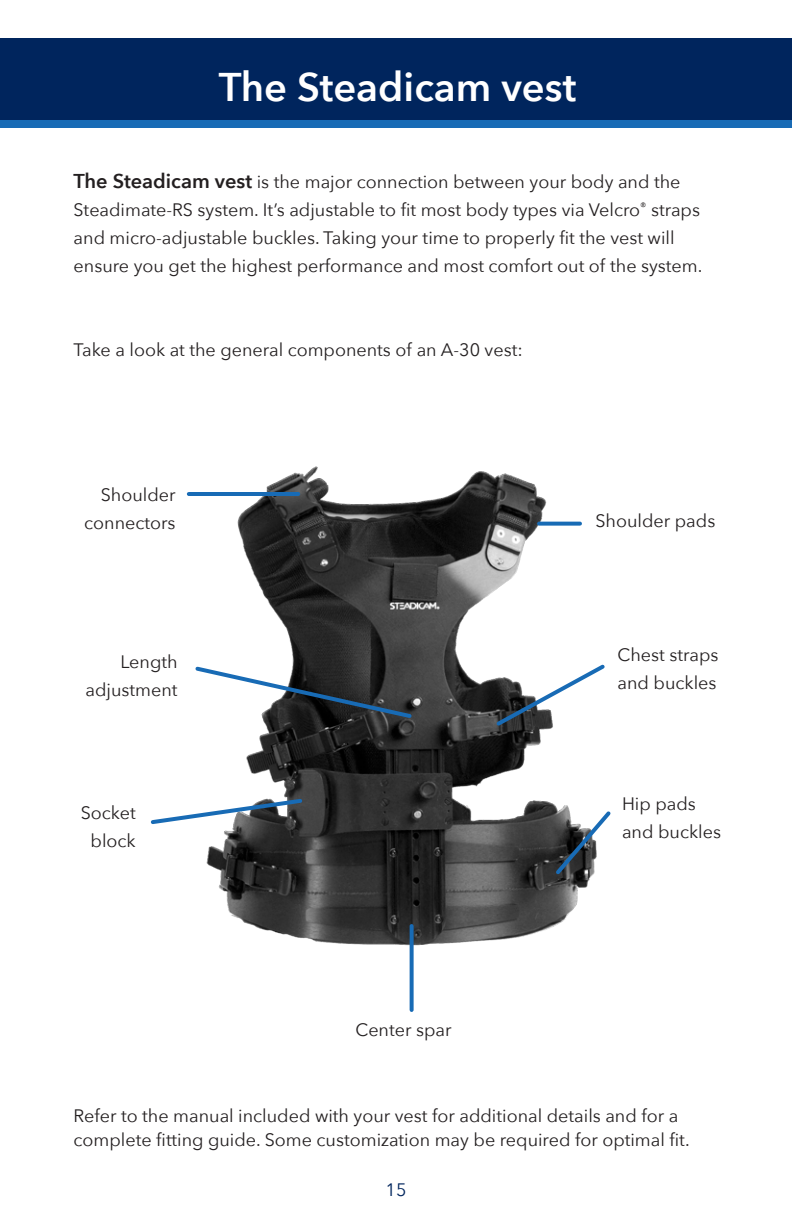
<style>
.page{position:relative;width:792px;height:1224px;background:#fff}
.page>*{position:absolute;margin:0;border:0;box-sizing:border-box;transform-origin:0 0}
.Page_Banner{font:600 40px "Avenir Next";color:#fff}
.t1{font:18px/28px "Avenir Next";color:#231f20}
.t2{font:18px "Avenir Next";color:#00255d}
.s1{font-weight:600;font-size:20px}
</style>
<div class="page">
<img style="left:186px;top:466px;width:404px;height:514px">
<hr style="left:189px;top:492px;width:109px;height:4px;background:#186bb5">
<svg style="left:193px;top:664px;width:221px;height:57px"></svg>
<svg style="left:150px;top:796px;width:155px;height:31px"></svg>
<svg style="left:539px;top:522px;width:41px;height:4px"></svg>
<svg style="left:552px;top:808px;width:59px;height:70px"></svg>
<svg style="left:493px;top:661px;width:112px;height:68px"></svg>
<svg style="left:410px;top:926px;width:4px;height:84px"></svg>
<div style="left:0;top:38px;width:792px;height:90px;background:#186bb5"></div>
<div style="left:0;top:38px;width:792px;height:82px;background:#00255d"></div>
<p class="Page_Banner" style="left:219px;top:53px;width:359px">The Steadicam vest</p>
<p class="t1" style="left:74px;top:167px;width:630px"><span class="s1">The Steadicam vest</span> is the major connection between your body and the Steadimate-RS system. It’s adjustable to fit most body types via Velcro<sup>®</sup> straps and micro-adjustable buckles. Taking your time to properly fit the vest will ensure you get the highest performance and most comfort out of the system.</p>
<p class="t1" style="left:74px;top:335px;width:451px">Take a look at the general components of an A-30 vest:</p>
<p class="t1" style="left:101px;top:479px;width:76px">Shoulder</p>
<p class="t1" style="left:84px;top:507px;width:93px">connectors</p>
<p class="t1" style="left:120px;top:647px;width:59px">Length</p>
<p class="t1" style="left:86px;top:675px;width:94px">adjustment</p>
<p class="t1" style="left:81px;top:798px;width:57px">Socket</p>
<p class="t1" style="left:91px;top:826px;width:47px">block</p>
<p class="t1" style="left:356px;top:1015px;width:97px">Center spar</p>
<p class="t1" style="left:595px;top:506px;width:121px">Shoulder pads</p>
<p class="t1" style="left:618px;top:640px;width:102px">Chest straps</p>
<p class="t1" style="left:618px;top:668px;width:100px">and buckles</p>
<p class="t1" style="left:622px;top:789px;width:75px">Hip pads</p>
<p class="t1" style="left:622px;top:817px;width:100px">and buckles</p>
<p class="t1" style="left:74px;top:1103px;width:618px;line-height:24px">Refer to the manual included with your vest for additional details and for a complete fitting guide. Some customization may be required for optimal fit.</p>
<p class="t2" style="left:386px;top:1175px;width:22px">15</p>
</div>
